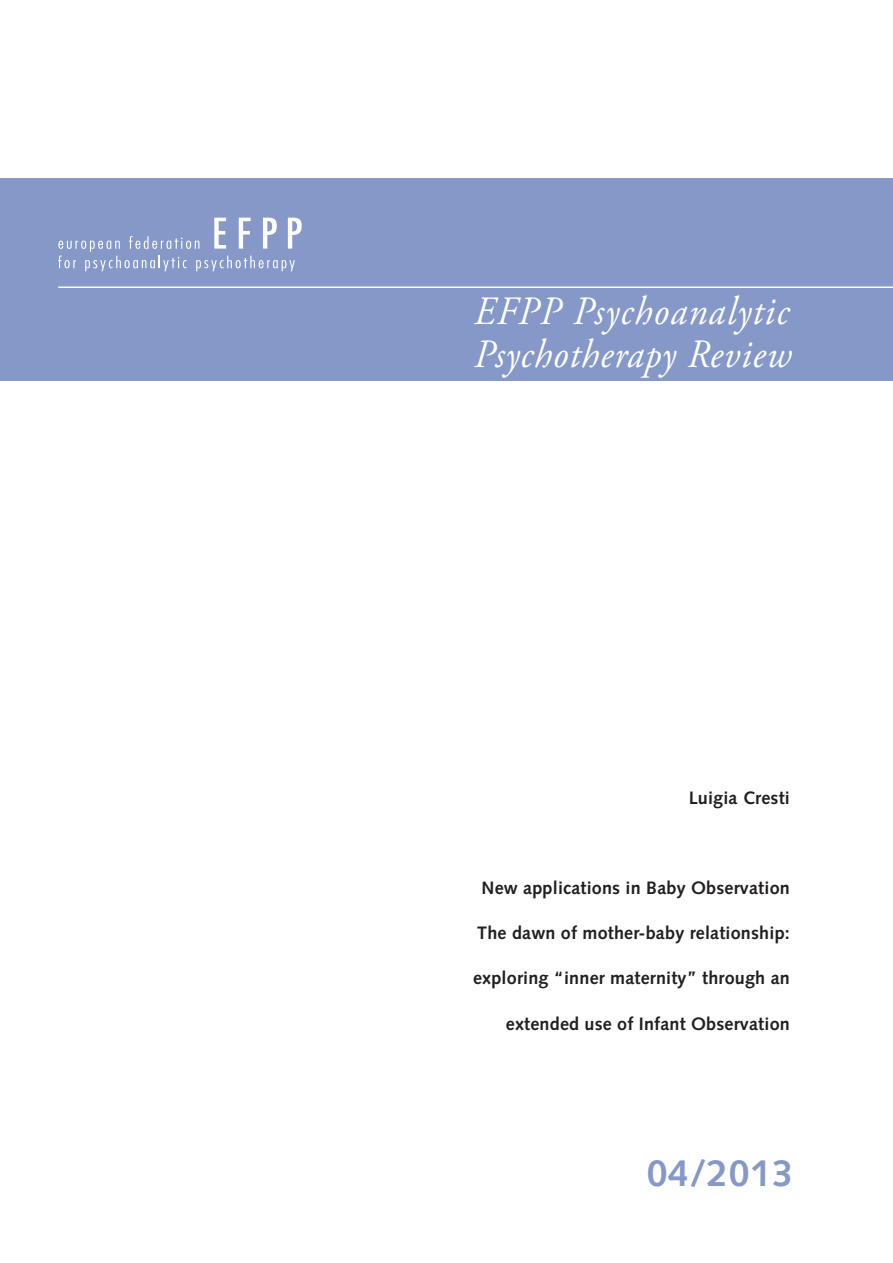
<style>
.page{position:relative;width:893px;height:1263px;background:#fff}
.page>*{position:absolute;margin:0;border:0;box-sizing:border-box;transform-origin:0 0}
.t1{font:italic 40.2px "Adobe Garamond Pro";letter-spacing:.03em;color:#fff;scale:.93 1}
.t2{font:700 37.5px "Syntax LT Pro";letter-spacing:.02em;color:#8598c8}
.t3{font:700 18px "Syntax LT Pro";letter-spacing:.01em;color:#231f20}
</style>
<div class="page">
<div style="left:0;top:179px;width:893px;height:202px;background:#8598c8"></div>
<svg style="left:58px;top:218px;width:244px;height:53px"></svg>
<hr style="left:58px;top:286px;width:835px;height:2px;background:#fff">
<p class="t1" style="left:474px;top:287px;width:340px">EFPP Psychoanalytic</p>
<p class="t1" style="left:474px;top:330px;width:343px">Psychotherapy Review</p>
<p class="t3" style="left:689px;top:788px;width:103px">Luigia Cresti</p>
<p class="t3" style="left:482px;top:878px;width:310px">New applications in Baby Observation</p>
<p class="t3" style="left:477px;top:923px;width:314px">The dawn of mother-baby relationship:</p>
<p class="t3" style="left:473px;top:968px;width:318px">exploring “inner maternity” through an</p>
<p class="t3" style="left:506px;top:1013px;width:285px">extended use of Infant Observation</p>
<p class="t2" style="left:647px;top:1151px;width:148px">04/2013</p>
</div>
